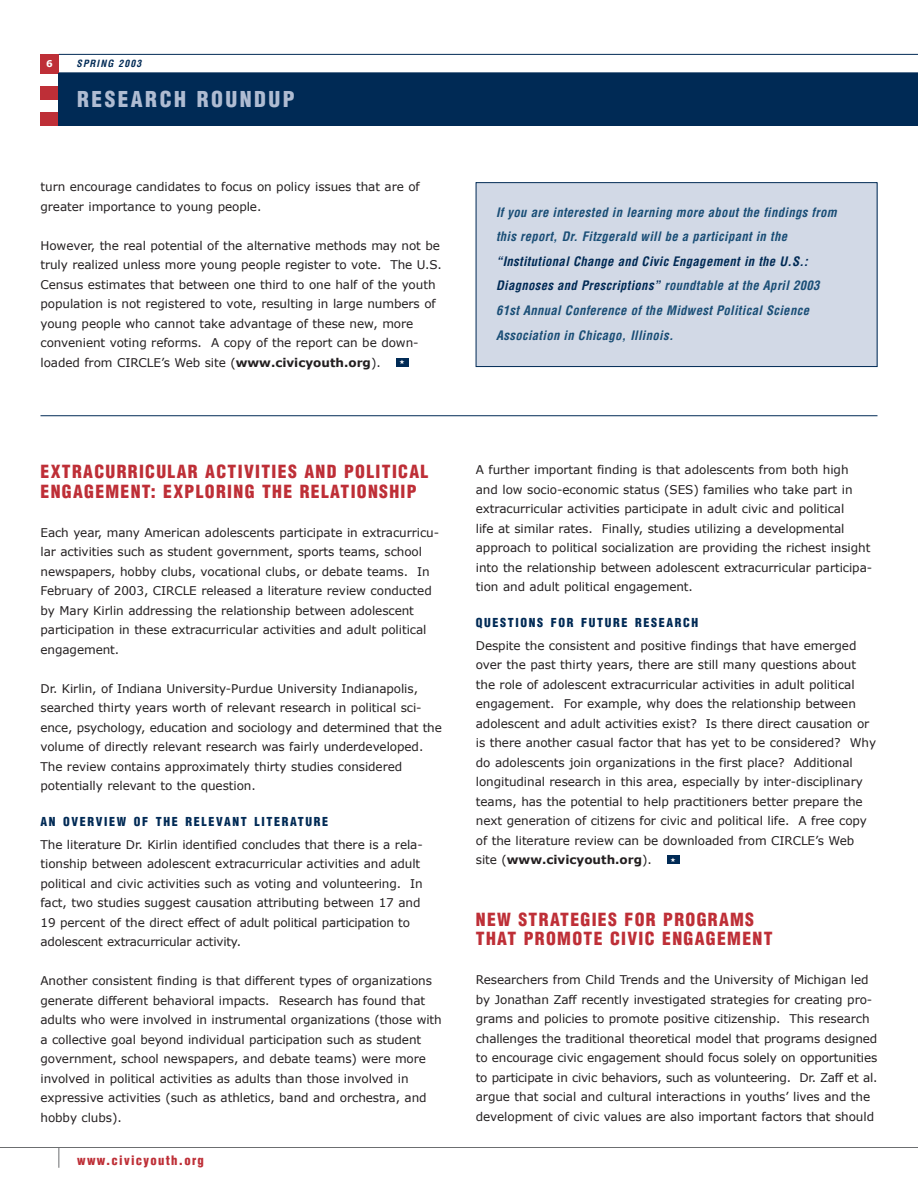
<style>
.page{position:relative;width:918px;height:1188px;background:#fff}
.page>*{position:absolute;margin:0;border:0;box-sizing:border-box;transform-origin:0 0}
.t1{font:900 condensed 21.3px "Helvetica";letter-spacing:.115em;color:#afbcd2}
.t2{font:900 condensed 17.7px/19.5px "Helvetica";letter-spacing:.075em;color:#be2f37}
.t3{font:italic 700 condensed 12.75px/24.6px "Helvetica";letter-spacing:.025em;color:#1a4e76}
.t4{font:900 condensed 12.75px "Helvetica";letter-spacing:.1em;color:#be2f37}
.t5{font:900 condensed 12.15px "Helvetica";letter-spacing:.135em;color:#002a55}
.t6{font:12px/19.5px "Verdana";letter-spacing:-.005em;color:#231f20}
.t7{font:italic 700 condensed 9.75px "Helvetica";letter-spacing:.115em;color:#002a55}
.t8{font:700 9.3px "Verdana";color:#fff}
.s1{font-weight:700}
.s2{color:#002a55}
</style>
<div class="page">
<div style="left:476px;top:183px;width:401px;height:184px;background:#d2d9e6"></div>
<div style="left:476px;top:182px;width:402px;height:185px;border:1px solid #002a55"></div>
<svg style="left:58px;top:1148px;width:1px;height:20px"></svg>
<div style="left:40px;top:54px;width:19px;height:19px;background:#be2f37"></div>
<div style="left:396px;top:358px;width:12px;height:9px;background:#002a55"></div>
<hr style="left:0;top:1147px;width:918px;height:1px;background:#6c6e70">
<hr style="left:59px;top:72px;width:859px;height:1px;background:#002a55">
<hr style="left:59px;top:54px;width:859px;height:1px;background:#002a55">
<div style="left:40px;top:113px;width:19px;height:13px;background:#be2f37"></div>
<div style="left:40px;top:86px;width:19px;height:13px;background:#be2f37"></div>
<div style="left:59px;top:73px;width:859px;height:53px;background:#002a55"></div>
<hr style="left:40px;top:415px;width:838px;height:1px;background:#002a55">
<div style="left:667px;top:855px;width:12px;height:9px;background:#002a55"></div>
<p class="t8" style="left:46px;top:58px;width:8px">6</p>
<p class="t7" style="left:76px;top:60px;width:66px">SPRING 2003</p>
<h1 class="t1" style="left:77px;top:91px;width:219px">RESEARCH ROUNDUP</h1>
<p class="t6" style="left:40px;top:177px;width:381px">turn encourage candidates to focus on policy issues that are of greater importance to young people.</p>
<p class="t6" style="left:40px;top:235px;width:403px">However, the real potential of the alternative methods may not be truly realized unless more young people register to vote. The U.S.<br>Census estimates that between one third to one half of the youth population is not registered to vote, resulting in large numbers of young people who cannot take advantage of these new, more convenient voting reforms. A copy of the report can be down&shy;loaded from CIRCLE’s Web site (<span class="s1">www.civicyouth.org</span>).</p>
<p class="t3" style="left:496px;top:201px;width:342px">If you are interested in learning more about the findings from this report, Dr. Fitzgerald will be a participant in the</p>
<p class="t3" style="left:496px;top:250px;width:325px"><span class="s2">“Institutional Change and Civic Engagement in the U.S.:<br>Diagnoses and Prescriptions”</span> roundtable at the April 2003<br>61st Annual Conference of the Midwest Political Science Association in Chicago, Illinois.</p>
<h2 class="t2" style="left:40px;top:463px;width:390px">EXTRACURRICULAR ACTIVITIES AND POLITICAL<br>ENGAGEMENT: EXPLORING THE RELATIONSHIP</h2>
<p class="t6" style="left:40px;top:522px;width:400px">Each year, many American adolescents participate in extracurricu&shy;lar activities such as student government, sports teams, school newspapers, hobby clubs, vocational clubs, or debate teams. In February of 2003, CIRCLE released a literature review conducted by Mary Kirlin addressing the relationship between adolescent participation in these extracurricular activities and adult political engagement.</p>
<p class="t6" style="left:40px;top:678px;width:403px">Dr. Kirlin, of Indiana University-Purdue University Indianapolis, searched thirty years worth of relevant research in political sci&shy;ence, psychology, education and sociology and determined that the volume of directly relevant research was fairly underdeveloped.<br>The review contains approximately thirty studies considered potentially relevant to the question.</p>
<p class="t5" style="left:40px;top:817px;width:289px">AN OVERVIEW OF THE RELEVANT LITERATURE</p>
<p class="t6" style="left:40px;top:834px;width:384px">The literature Dr. Kirlin identified concludes that there is a rela&shy;tionship between adolescent extracurricular activities and adult political and civic activities such as voting and volunteering. In fact, two studies suggest causation attributing between 17 and 19 percent of the direct effect of adult political participation to adolescent extracurricular activity.</p>
<p class="t6" style="left:40px;top:971px;width:403px">Another consistent finding is that different types of organizations generate different behavioral impacts. Research has found that adults who were involved in instrumental organizations (those with a collective goal beyond individual participation such as student government, school newspapers, and debate teams) were more involved in political activities as adults than those involved in expressive activities (such as athletics, band and orchestra, and hobby clubs).</p>
<p class="t4" style="left:77px;top:1156px;width:128px">www.civicyouth.org</p>
<p class="t6" style="left:476px;top:459px;width:398px">A further important finding is that adolescents from both high and low socio-economic status (SES) families who take part in extracurricular activities participate in adult civic and political<br>life at similar rates. Finally, studies utilizing a developmental approach to political socialization are providing the richest insight into the relationship between adolescent extracurricular participa&shy;tion and adult political engagement.</p>
<p class="t5" style="left:476px;top:618px;width:224px">QUESTIONS FOR FUTURE RESEARCH</p>
<p class="t6" style="left:476px;top:635px;width:402px">Despite the consistent and positive findings that have emerged over the past thirty years, there are still many questions about the role of adolescent extracurricular activities in adult political engagement. For example, why does the relationship between adolescent and adult activities exist? Is there direct causation or is there another casual factor that has yet to be considered? Why do adolescents join organizations in the first place? Additional longitudinal research in this area, especially by inter-disciplinary teams, has the potential to help practitioners better prepare the next generation of citizens for civic and political life. A free copy of the literature review can be downloaded from CIRCLE’s Web site (<span class="s1">www.civicyouth.org</span>).</p>
<h2 class="t2" style="left:476px;top:911px;width:298px">NEW STRATEGIES FOR PROGRAMS<br>THAT PROMOTE CIVIC ENGAGEMENT</h2>
<p class="t6" style="left:476px;top:970px;width:403px">Researchers from Child Trends and the University of Michigan led by Jonathan Zaff recently investigated strategies for creating pro&shy;grams and policies to promote positive citizenship. This research challenges the traditional theoretical model that programs designed to encourage civic engagement should focus solely on opportunities to participate in civic behaviors, such as volunteering. Dr. Zaff et al. argue that social and cultural interactions in youths’ lives and the development of civic values are also important factors that should</p>
</div>
